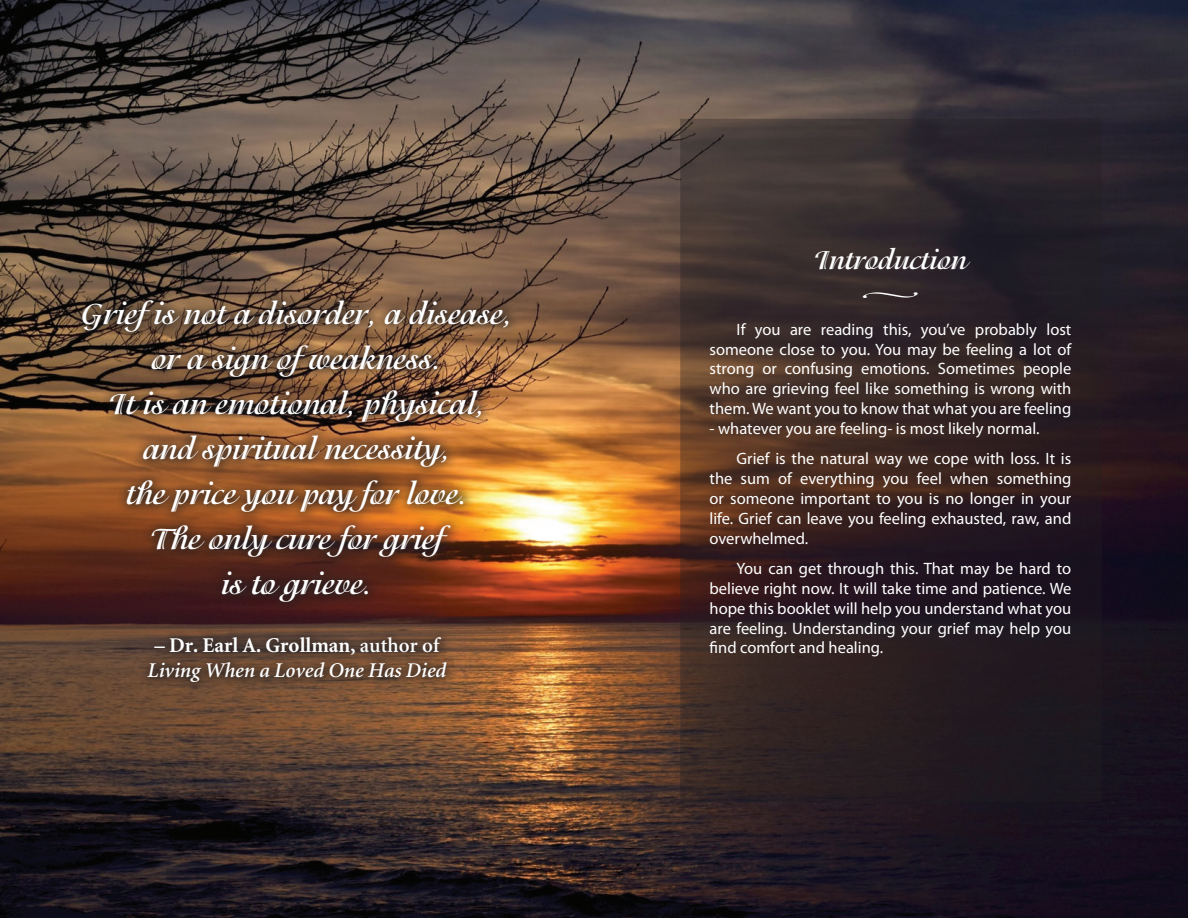
<style>
.page{position:relative;width:1188px;height:918px;background:#fff}
.page>*{position:absolute;margin:0;border:0;box-sizing:border-box;transform-origin:0 0}
.t1{font:700 30px "Isadora";color:#fff}
.BOOKLET_Headline{font:700 27px "Isadora";color:#fff}
.t2{font:italic 600 21px/25.2px "Minion";color:#fff;text-align:center}
.BOOKLET_Paragraph{font:16.5px/19.8px "Myriad Pro";color:#fff;text-align:justify}
.s1{font-family:"Minion Bold Os F";font-weight:400;font-style:normal}
.s2{font-style:normal}
</style>
<div class="page">
<img style="left:0;top:0;width:1188px;height:918px">
<div style="left:71px;top:289px;width:449px;height:405px;background:#231f20;opacity:.75"></div>
<svg style="left:683px;top:122px;width:416px;height:677px;background:#322425"></svg>
<div style="left:680px;top:119px;width:422px;height:683px;border:2px solid #231f20"></div>
<svg style="left:863px;top:293px;width:55px;height:5px"></svg>
<p class="t1" style="left:82px;top:296px;width:432px">Griefis not a disorder, a disease,</p>
<p class="t1" style="left:152px;top:341px;width:292px">or a sign ofweakness.</p>
<p class="t1" style="left:109px;top:386px;width:378px">It is an emotional, physical,</p>
<p class="t1" style="left:143px;top:431px;width:309px">and spiritual necessity,</p>
<p class="t1" style="left:126px;top:476px;width:343px">the price you pay for love.</p>
<p class="t1" style="left:151px;top:521px;width:314px">The only cure for grief</p>
<p class="t1" style="left:221px;top:566px;width:153px">is to grieve.</p>
<p class="t2" style="left:148px;top:633px;width:300px"><span class="s1">– Dr. Earl A. Grollman,</span> <span class="s2">author of<br></span>Living When a Loved One Has Died</p>
<p class="BOOKLET_Headline" style="left:814px;top:244px;width:155px">Introduction</p>
<p class="BOOKLET_Paragraph" style="left:710px;top:319px;width:363px;text-indent:27px">If you are reading this, you’ve probably lost someone close to you. You may be feeling a lot of strong or confusing emotions. Sometimes people who are grieving feel like something is wrong with them. We want you to know that what you are feeling</p>
<p class="BOOKLET_Paragraph" style="left:710px;top:418px;width:332px">- whatever you are feeling- is most likely normal.</p>
<p class="BOOKLET_Paragraph" style="left:710px;top:449px;width:363px;text-indent:27px">Grief is the natural way we cope with loss. It is the sum of everything you feel when something or someone important to you is no longer in your life. Grief can leave you feeling exhausted, raw, and overwhelmed.</p>
<p class="BOOKLET_Paragraph" style="left:710px;top:559px;width:363px;text-indent:27px">You can get through this. That may be hard to believe right now. It will take time and patience. We hope this booklet will help you understand what you are feeling. Understanding your grief may help you find comfort and healing.</p>
</div>
